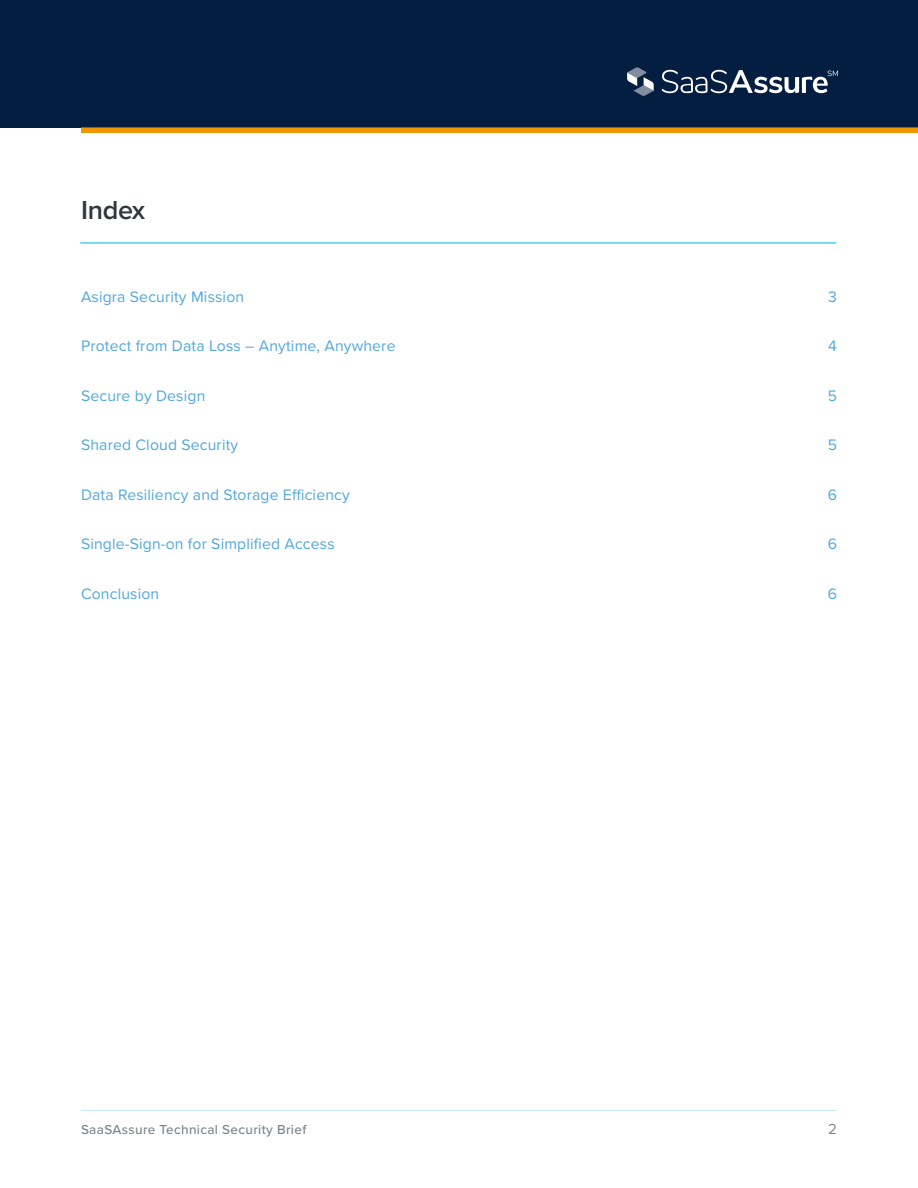
<style>
.page{position:relative;width:918px;height:1188px;background:#fff}
.page>*{position:absolute;margin:0;border:0;box-sizing:border-box;transform-origin:0 0}
.t1{font:600 27px "Proxima Nova";letter-spacing:-.01em;color:#31373e}
.t2{font:15.75px "Proxima Nova";letter-spacing:.01em;color:#52a8de}
.t3{font:15px "Proxima Nova";color:#7c858d}
.t4{font:500 13.5px "Proxima Nova";letter-spacing:.025em;color:#7c858d}
</style>
<div class="page">
<hr style="left:81px;top:1110px;width:756px;height:1px;background:#00b1e2">
<hr style="left:80px;top:243px;width:756px;height:1px;background:#00b1e2">
<div style="left:0;top:0;width:918px;height:127px;background:#041e42"></div>
<svg style="left:627px;top:67px;width:27px;height:29px"></svg>
<svg style="left:662px;top:70px;width:176px;height:23px"></svg>
<div style="left:81px;top:127px;width:837px;height:6px;background:#ef9600"></div>
<h1 class="t1" style="left:81px;top:190px;width:66px">Index</h1>
<p class="t2" style="left:81px;top:285px;width:165px">Asigra Security Mission</p>
<p class="t2" style="left:828px;top:285px;width:10px">3</p>
<p class="t2" style="left:81px;top:334px;width:316px">Protect from Data Loss – Anytime, Anywhere</p>
<p class="t2" style="left:828px;top:334px;width:10px">4</p>
<p class="t2" style="left:81px;top:384px;width:126px">Secure by Design</p>
<p class="t2" style="left:828px;top:384px;width:11px">5</p>
<p class="t2" style="left:81px;top:433px;width:159px">Shared Cloud Security</p>
<p class="t2" style="left:828px;top:433px;width:11px">5</p>
<p class="t2" style="left:81px;top:483px;width:270px">Data Resiliency and Storage Efficiency</p>
<p class="t2" style="left:828px;top:483px;width:11px">6</p>
<p class="t2" style="left:81px;top:532px;width:255px">Single-Sign-on for Simplified Access</p>
<p class="t2" style="left:828px;top:532px;width:11px">6</p>
<p class="t2" style="left:81px;top:582px;width:80px">Conclusion</p>
<p class="t2" style="left:828px;top:582px;width:11px">6</p>
<p class="t4" style="left:81px;top:1119px;width:227px">SaaSAssure Technical Security Brief</p>
<p class="t3" style="left:828px;top:1118px;width:10px">2</p>
</div>
